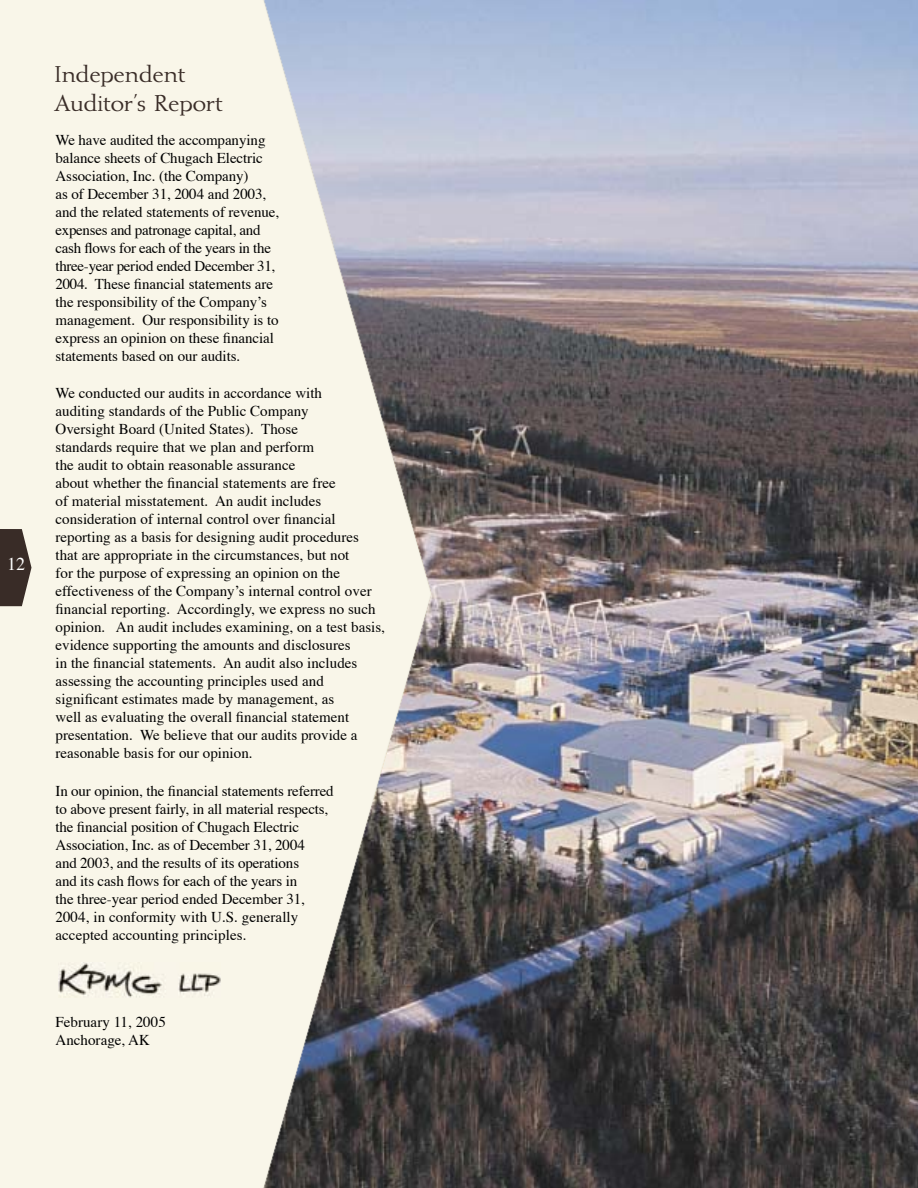
<style>
.page{position:relative;width:918px;height:1188px;background:#fff}
.page>*{position:absolute;margin:0;border:0;box-sizing:border-box;transform-origin:0 0}
.t1{font:24px/28.8px "PM Cfont Three";color:#392c27}
.t2{font:18px "Times";color:#fff}
.t3{font:15px/18px "Times";color:#000}
.s1{font-style:inherit}
</style>
<div class="page">
<img style="left:432px;top:0;width:486px;height:1188px">
<svg style="left:0;top:0;width:431px;height:1188px;background:#e0ddd4"></svg>
<svg style="left:0;top:529px;width:32px;height:77px;background:#584d47"></svg>
<img style="left:58px;top:963px;width:163px;height:35px">
<p class="t2" style="left:7px;top:557px;width:19px">12</p>
<h1 class="t1" style="left:54px;top:62px;width:170px">Independent<br>Auditor’s Report</h1>
<p class="t3" style="left:56px;top:132px;width:225px">We have audited the accompanying balance sheets of Chugach Electric Association, Inc. (the Company)<br>as of December 31, 2004 and 2003, and the related statements of revenue, expenses and patronage capital, and cash <span class="s1">fl</span>ows for each of the years in the three-year period ended December 31, 2004. These <span class="s1">fi</span>nancial statements are the responsibility of the Company<span class="s1">ʼ</span>s management. Our responsibility is to express an opinion on these <span class="s1">fi</span>nancial statements based on our audits.</p>
<p class="t3" style="left:56px;top:385px;width:331px">We conducted our audits in accordance with<br>auditing standards of the Public Company<br>Oversight Board (United States). Those<br>standards require that we plan and perform<br>the audit to obtain reasonable assurance<br>about whether the <span class="s1">fi</span>nancial statements are free<br>of material misstatement. An audit includes consideration of internal control over <span class="s1">fi</span>nancial reporting as a basis for designing audit procedures that are appropriate in the circumstances, but not<br>for the purpose of expressing an opinion on the effectiveness of the Company<span class="s1">ʼ</span>s internal control over <span class="s1">fi</span>nancial reporting. Accordingly, we express no such opinion. An audit includes examining, on a test basis, evidence supporting the amounts and disclosures<br>in the <span class="s1">fi</span>nancial statements. An audit also includes assessing the accounting principles used and signi<span class="s1">fi</span>cant estimates made by management, as<br>well as evaluating the overall <span class="s1">fi</span>nancial statement presentation. We believe that our audits provide a reasonable basis for our opinion.</p>
<p class="t3" style="left:56px;top:783px;width:280px">In our opinion, the <span class="s1">fi</span>nancial statements referred to above present fairly, in all material respects, the <span class="s1">fi</span>nancial position of Chugach Electric Association, Inc. as of December 31, 2004<br>and 2003, and the results of its operations<br>and its cash <span class="s1">fl</span>ows for each of the years in<br>the three-year period ended December 31, 2004, in conformity with U.S. generally accepted accounting principles.</p>
<p class="t3" style="left:56px;top:1014px;width:112px">February 11, 2005<br>Anchorage, AK</p>
</div>
